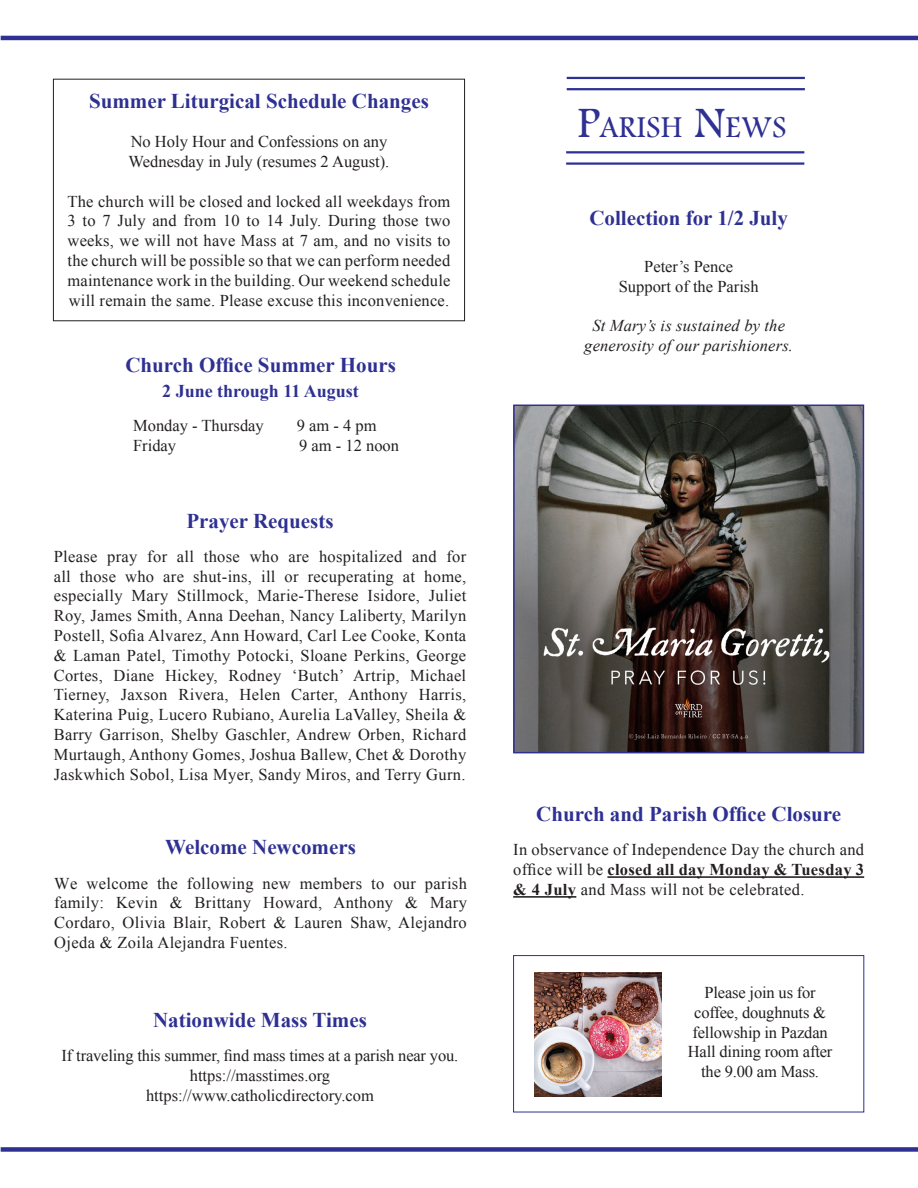
<style>
.page{position:relative;width:918px;height:1188px;background:#fff}
.page>*{position:absolute;margin:0;border:0;box-sizing:border-box;transform-origin:0 0}
.t1{font:31.5px "Footlight MT Light";letter-spacing:.015em;color:#2e3092}
.Paragraph_Style_1{font:700 21px "Times New Roman";color:#2e3092}
.t2{font:700 18px "Times New Roman";color:#2e3092}
.Paragraph_Style_1-2{font:16.5px/19.8px "Times New Roman";color:#231f20;text-align:justify}
.Paragraph_Style_1-3{font:italic 16.5px "Times New Roman";letter-spacing:.01em;color:#231f20}
.s1{font-size:45px}
.s2{font-weight:700}
</style>
<div class="page">
<hr style="left:1px;top:36px;width:917px;height:4px;background:#2e3092">
<div style="left:1px;top:1147px;width:917px;height:5px;background:#2e3092"></div>
<hr style="left:567px;top:77px;width:238px;height:2px;background:#2e3092">
<hr style="left:567px;top:88px;width:238px;height:2px;background:#2e3092">
<hr style="left:566px;top:151px;width:238px;height:2px;background:#2e3092">
<hr style="left:566px;top:162px;width:238px;height:3px;background:#2e3092">
<img style="left:516px;top:408px;width:345px;height:342px">
<div style="left:513px;top:405px;width:351px;height:348px;border:2px solid #2e3092"></div>
<div style="left:53px;top:79px;width:412px;height:242px;border:1px solid #231f20"></div>
<div style="left:513px;top:955px;width:351px;height:157px;border:1px solid #2e3092"></div>
<img style="left:534px;top:972px;width:128px;height:125px">
<hr style="left:607px;top:876px;width:257px;height:2px;background:#231f20">
<hr style="left:513px;top:896px;width:63px;height:2px;background:#231f20">
<p class="Paragraph_Style_1" style="left:89px;top:86px;width:341px">Summer Liturgical Schedule Changes</p>
<p class="Paragraph_Style_1-2" style="left:131px;top:132px;width:258px">No Holy Hour and Confessions on any</p>
<p class="Paragraph_Style_1-2" style="left:129px;top:151px;width:262px">Wednesday in July (resumes 2 August).</p>
<p class="Paragraph_Style_1-2" style="left:68px;top:191px;width:384px">The church will be closed and locked all weekdays from 3 to 7 July and from 10 to 14 July. During those two weeks, we will not have Mass at 7 am, and no visits to the church will be possible so that we can perform needed maintenance work in the building. Our weekend schedule will remain the same. Please excuse this inconvenience.</p>
<p class="Paragraph_Style_1" style="left:125px;top:350px;width:272px">Church Office Summer Hours</p>
<p class="t2" style="left:162px;top:378px;width:198px">2 June through 11 August</p>
<p class="Paragraph_Style_1-2" style="left:133px;top:415px;width:132px">Monday - Thursday</p>
<p class="Paragraph_Style_1-2" style="left:297px;top:415px;width:81px">9 am - 4 pm</p>
<p class="Paragraph_Style_1-2" style="left:133px;top:435px;width:45px">Friday</p>
<p class="Paragraph_Style_1-2" style="left:299px;top:435px;width:101px">9 am - 12 noon</p>
<p class="Paragraph_Style_1" style="left:186px;top:506px;width:149px">Prayer Requests</p>
<p class="Paragraph_Style_1-2" style="left:54px;top:546px;width:414px">Please pray for all those who are hospitalized and for all those who are shut-ins, ill or recuperating at home, especially Mary Stillmock, Marie-Therese Isidore, Juliet Roy, James Smith, Anna Deehan, Nancy Laliberty, Marilyn Postell, Sofia Alvarez, Ann Howard, Carl Lee Cooke, Konta &amp; Laman Patel, Timothy Potocki, Sloane Perkins, George Cortes, Diane Hickey, Rodney ‘Butch’ Artrip, Michael Tierney, Jaxson Rivera, Helen Carter, Anthony Harris, Katerina Puig, Lucero Rubiano, Aurelia LaValley, Sheila &amp; Barry Garrison, Shelby Gaschler, Andrew Orben, Richard Murtaugh, Anthony Gomes, Joshua Ballew, Chet &amp; Dorothy Jaskwhich Sobol, Lisa Myer, Sandy Miros, and Terry Gurn.</p>
<p class="Paragraph_Style_1" style="left:165px;top:833px;width:192px">Welcome Newcomers</p>
<p class="Paragraph_Style_1-2" style="left:54px;top:873px;width:414px">We welcome the following new members to our parish family: Kevin &amp; Brittany Howard, Anthony &amp; Mary Cordaro, Olivia Blair, Robert &amp; Lauren Shaw, Alejandro Ojeda &amp; Zoila Alejandra Fuentes.</p>
<p class="Paragraph_Style_1" style="left:153px;top:1006px;width:215px">Nationwide Mass Times</p>
<p class="Paragraph_Style_1-2" style="left:62px;top:1046px;width:398px">If traveling this summer, find mass times at a parish near you.</p>
<p class="Paragraph_Style_1-2" style="left:190px;top:1066px;width:142px">https://masstimes.org</p>
<p class="Paragraph_Style_1-2" style="left:146px;top:1085px;width:229px">https://www.catholicdirectory.com</p>
<p class="t1" style="left:577px;top:108px;width:210px"><span class="s1">P</span>ARISH <span class="s1">N</span>EWS</p>
<p class="Paragraph_Style_1" style="left:589px;top:204px;width:200px">Collection for 1/2 July</p>
<p class="Paragraph_Style_1-2" style="left:644px;top:256px;width:91px">Peter’s Pence</p>
<p class="Paragraph_Style_1-2" style="left:619px;top:276px;width:141px">Support of the Parish</p>
<p class="Paragraph_Style_1-3" style="left:592px;top:314px;width:194px">St Mary’s is sustained by the</p>
<p class="Paragraph_Style_1-3" style="left:584px;top:334px;width:210px">generosity of our parishioners.</p>
<p class="Paragraph_Style_1" style="left:536px;top:800px;width:306px">Church and Parish Office Closure</p>
<p class="Paragraph_Style_1-2" style="left:513px;top:840px;width:353px">In observance of Independence Day the church and office will be <span class="s2">closed all day Monday &amp; Tuesday 3 &amp; 4 July</span> and Mass will not be celebrated.</p>
<p class="Paragraph_Style_1-2" style="left:688px;top:982px;width:146px;text-align:center">Please join us for coffee, doughnuts &amp; fellowship in Pazdan<br>Hall dining room after the 9.00 am Mass.</p>
</div>
